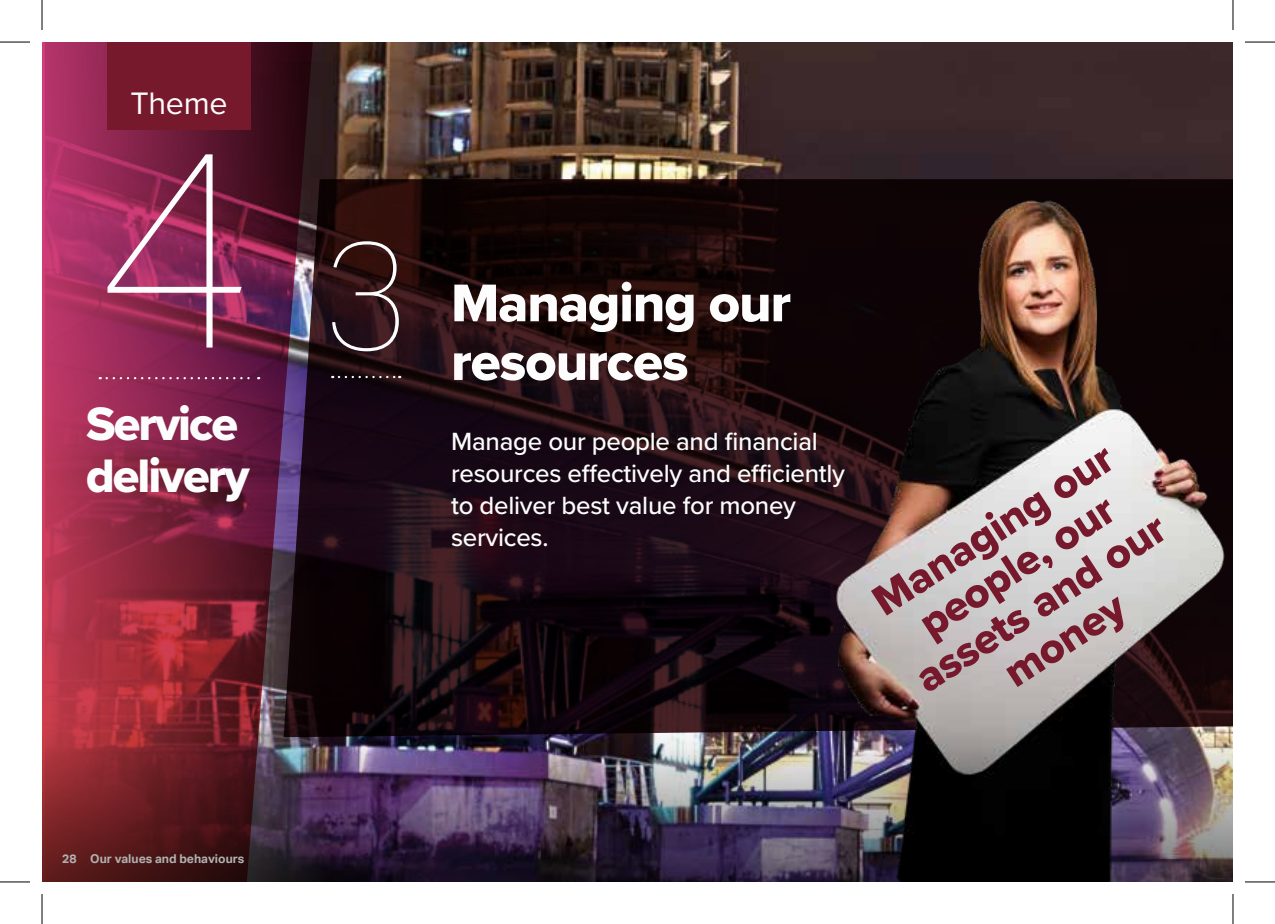
<style>
.page{position:relative;width:1275px;height:924px;background:#fff}
.page>*{position:absolute;margin:0;border:0;box-sizing:border-box;transform-origin:0 0}
.t1{font:279.4px "Aktiv Grotesk Hair";color:#fff}
.t2{font:151px "Aktiv Grotesk Hair";color:#fff}
.t3{font:55px/58.6px "Proxima Nova Extrabld";letter-spacing:-.02em;color:#fff}
.t4{font:48.6px/52.2px "Proxima Nova Extrabld";letter-spacing:-.04em;color:#fff}
.t5{font:44px/43.6px "Proxima Nova Extrabld";color:#791b2f;text-align:center}
.t6{font:32.2px "Proxima Nova";letter-spacing:-.01em;color:#fff}
.t7{font:500 25.8px/32px "Proxima Nova";letter-spacing:-.01em;color:#fff}
.t8{font:700 12.2px "Aktiv Grotesk";color:#fff}
</style>
<div class="page">
<img style="left:42px;top:42px;width:1191px;height:839px">
<hr style="left:0;top:42px;width:30px;height:1px;background:#000">
<hr style="left:1245px;top:42px;width:30px;height:1px;background:#000">
<hr style="left:0;top:881px;width:30px;height:1px;background:#000">
<hr style="left:1245px;top:881px;width:30px;height:1px;background:#000">
<hr style="left:42px;top:0;width:1px;height:30px;background:#000">
<hr style="left:42px;top:893px;width:1px;height:30px;background:#000">
<hr style="left:1232px;top:0;width:1px;height:30px;background:#000">
<hr style="left:1232px;top:893px;width:1px;height:30px;background:#000">
<p class="t6" style="left:130px;top:79px;width:98px">Theme</p>
<h1 class="t1" style="left:92px;top:94px;width:167px">4</h1>
<h3 class="t4" style="left:86px;top:396px;width:165px">Service delivery</h3>
<p class="t8" style="left:62px;top:851px;width:184px">28 Our values and behaviours</p>
<h2 class="t2" style="left:321px;top:212px;width:91px">3</h2>
<h3 class="t3" style="left:451px;top:273px;width:341px">Managing our resources</h3>
<p class="t7" style="left:451px;top:424px;width:395px">Manage our people and financial resources effectively and efficiently to deliver best value for money services.</p>
<h3 class="t5" style="left:859px;top:589px;width:291px;rotate:-33deg">Managing our people, our assets and our money</h3>
</div>
